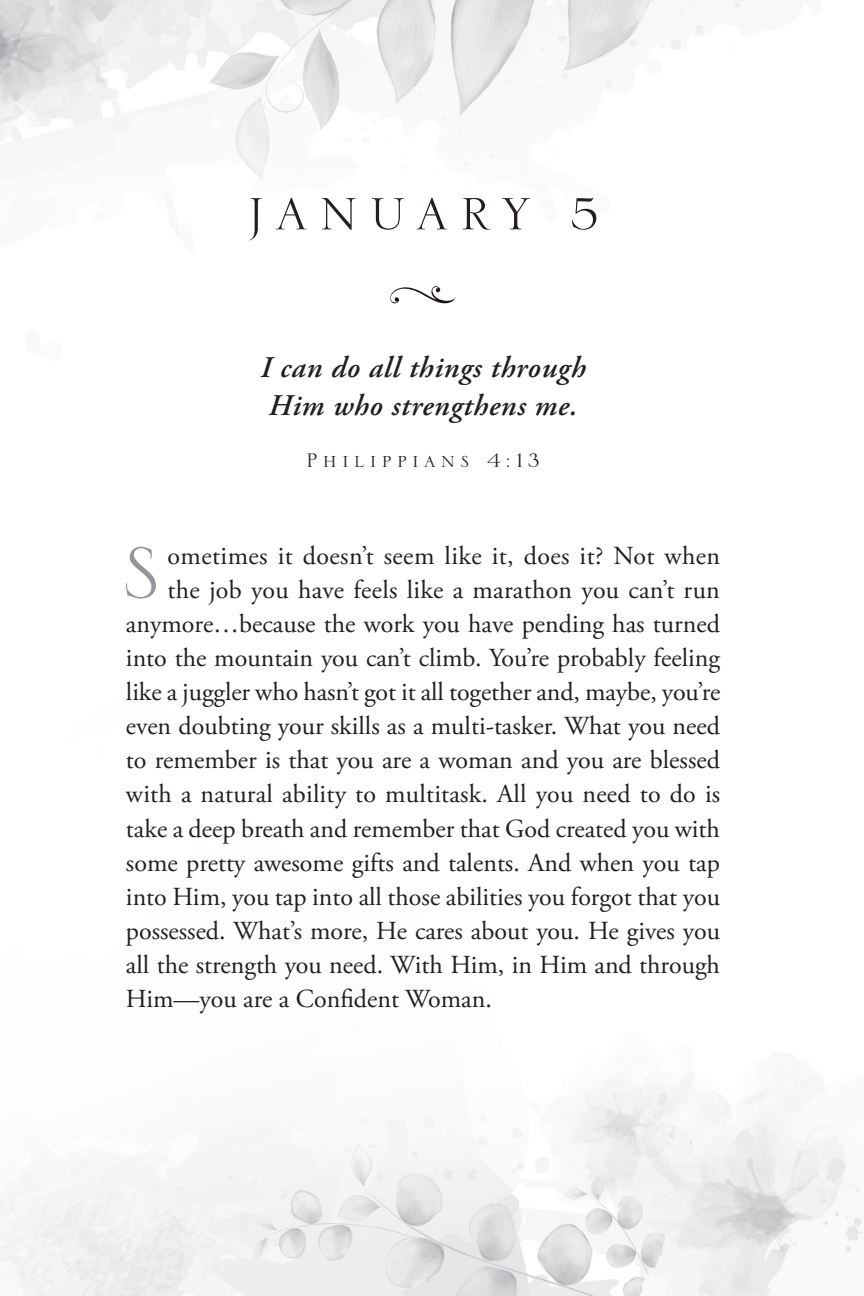
<style>
.page{position:relative;width:864px;height:1296px;background:#fff}
.page>*{position:absolute;margin:0;border:0;box-sizing:border-box;transform-origin:0 0}
.t1{font:97.8px "Serlio LT Std";color:#939598}
.t2{font:60px "Serlio LT Std";letter-spacing:.2em;color:#231f20}
.t3{font:italic 600 30px/38px "Adobe Garamond Pro";letter-spacing:.025em;color:#231f20}
.t4{font:26px "Adobe Garamond Pro";color:#231f20}
.t5{font:26px "Serlio LT Std";letter-spacing:.2em;color:#231f20}
</style>
<div class="page">
<img style="left:0;top:0;width:863px;height:1296px">
<svg style="left:387px;top:283px;width:69px;height:24px"></svg>
<h2 class="t2" style="left:247px;top:184px;width:353px">JANUARY 5</h2>
<p class="t3" style="left:261px;top:350px;width:326px">I can do all things through<br>Him who strengthens me.</p>
<p class="t5" style="left:306px;top:448px;width:235px">Philippians 4:13</p>
<h1 class="t1" style="left:122px;top:525px;width:40px">S</h1>
<p class="t4" style="left:168px;top:541px;width:554px">ometimes it doesn’t seem like it, does it? Not when</p>
<p class="t4" style="left:168px;top:575px;width:554px">the job you have feels like a marathon you can’t run</p>
<p class="t4" style="left:126px;top:609px;width:595px">anymore…because the work you have pending has turned</p>
<p class="t4" style="left:126px;top:643px;width:596px">into the mountain you can’t climb. You’re probably feeling</p>
<p class="t4" style="left:126px;top:677px;width:596px">like a juggler who hasn’t got it all together and, maybe, you’re</p>
<p class="t4" style="left:126px;top:711px;width:596px">even doubting your skills as a multi-tasker. What you need</p>
<p class="t4" style="left:126px;top:745px;width:595px">to remember is that you are a woman and you are blessed</p>
<p class="t4" style="left:126px;top:779px;width:596px">with a natural ability to multitask. All you need to do is</p>
<p class="t4" style="left:126px;top:813px;width:596px">take a deep breath and remember that God created you with</p>
<p class="t4" style="left:126px;top:847px;width:595px">some pretty awesome gifts and talents. And when you tap</p>
<p class="t4" style="left:126px;top:881px;width:596px">into Him, you tap into all those abilities you forgot that you</p>
<p class="t4" style="left:126px;top:915px;width:595px">possessed. What’s more, He cares about you. He gives you</p>
<p class="t4" style="left:126px;top:949px;width:596px">all the strength you need. With Him, in Him and through</p>
<p class="t4" style="left:126px;top:983px;width:367px">Him—you are a Confident Woman.</p>
</div>
